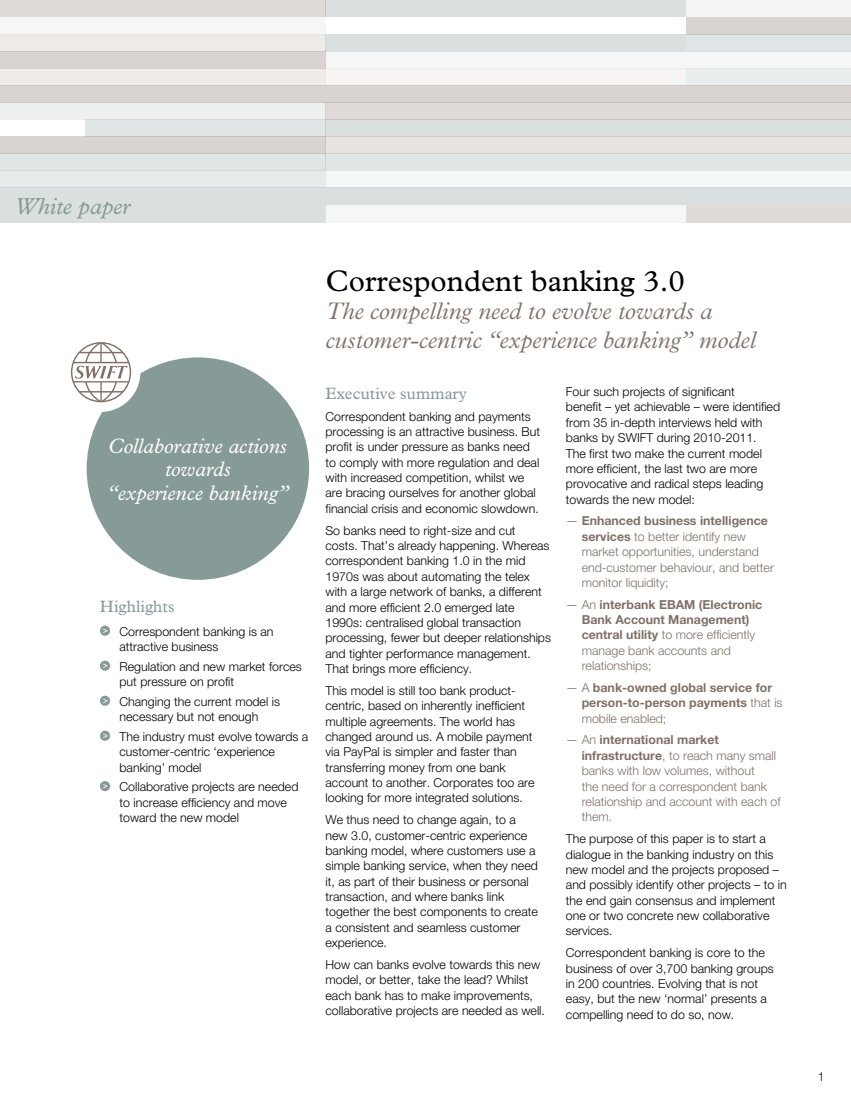
<style>
.page{position:relative;width:851px;height:1106px;background:#fff}
.page>*{position:absolute;margin:0;border:0;box-sizing:border-box;transform-origin:0 0}
.t1{font:30px "Plantin Std";color:#000}
.t2{font:italic 300 24px/28.5px "Plantin Std";color:#807067}
.t3{font:italic 23.25px "Plantin Std";color:#869a98}
.t4{font:italic 21px/23.2px "Plantin Std";color:#fff;text-align:center}
.t5{font:16.5px "Plantin Std";color:#869a98}
.t6{font:300 12.3px/15.3px "Helvetica Neue LT Std";color:#000}
.t7{font:300 12.3px/15.3px "Helvetica Neue LT Std";color:#807067}
.t8{font:700 12.3px/15.3px "Helvetica Neue LT Std";color:#807067}
.s1{font-weight:700}
.s2{font-weight:300}
</style>
<div class="page">
<svg style="left:100px;top:625px;width:10px;height:10px"></svg>
<svg style="left:103px;top:628px;width:5px;height:5px"></svg>
<svg style="left:100px;top:660px;width:10px;height:10px"></svg>
<svg style="left:103px;top:663px;width:5px;height:5px"></svg>
<svg style="left:100px;top:695px;width:10px;height:10px"></svg>
<svg style="left:103px;top:698px;width:5px;height:5px"></svg>
<svg style="left:100px;top:730px;width:10px;height:10px"></svg>
<svg style="left:103px;top:733px;width:5px;height:5px"></svg>
<div style="left:100px;top:781px;width:10px;height:10px;background:#869a98;border-radius:50%"></div>
<svg style="left:103px;top:784px;width:5px;height:4px"></svg>
<div style="left:0;top:17px;width:325px;height:17px;background:#f5f6f6"></div>
<div style="left:0;top:102px;width:325px;height:18px;background:#eef0f0"></div>
<div style="left:85px;top:120px;width:240px;height:17px;background:#e0e5e5"></div>
<div style="left:0;top:154px;width:325px;height:17px;background:#e0e5e5"></div>
<div style="left:0;top:171px;width:325px;height:17px;background:#e7ebea"></div>
<div style="left:0;top:205px;width:325px;height:17px;background:#dae0e0"></div>
<div style="left:325px;top:0;width:361px;height:17px;background:#dae0e0"></div>
<div style="left:325px;top:34px;width:361px;height:17px;background:#dae0e0"></div>
<div style="left:325px;top:51px;width:525px;height:17px;background:#f5f6f6"></div>
<div style="left:325px;top:120px;width:525px;height:17px;background:#dae0e0"></div>
<div style="left:325px;top:154px;width:525px;height:17px;background:#e0e5e5"></div>
<div style="left:325px;top:171px;width:525px;height:17px;background:#f5f6f6"></div>
<div style="left:0;top:188px;width:850px;height:17px;background:#dae0e0"></div>
<div style="left:325px;top:205px;width:361px;height:17px;background:#f5f6f6"></div>
<div style="left:686px;top:34px;width:164px;height:17px;background:#e0e5e5"></div>
<div style="left:686px;top:68px;width:164px;height:17px;background:#eaeded"></div>
<div style="left:0;top:0;width:325px;height:17px;background:#e0dbd9"></div>
<div style="left:0;top:34px;width:325px;height:17px;background:#eeebe9"></div>
<div style="left:0;top:51px;width:325px;height:17px;background:#d9d4d1"></div>
<div style="left:0;top:68px;width:325px;height:17px;background:#eeebe9"></div>
<div style="left:0;top:137px;width:325px;height:17px;background:#d9d4d1"></div>
<div style="left:325px;top:68px;width:361px;height:17px;background:#f6f4f3"></div>
<div style="left:0;top:85px;width:850px;height:17px;background:#d9d4d1"></div>
<div style="left:325px;top:102px;width:525px;height:18px;background:#e0dbd9"></div>
<div style="left:325px;top:137px;width:525px;height:17px;background:#e7e3e1"></div>
<div style="left:686px;top:0;width:164px;height:17px;background:#f6f4f3"></div>
<div style="left:686px;top:17px;width:164px;height:17px;background:#d9d4d1"></div>
<div style="left:686px;top:205px;width:164px;height:17px;background:#e0dbd9"></div>
<div style="left:87px;top:357px;width:222px;height:223px;background:#869a98;border-radius:50%"></div>
<div style="left:61px;top:333px;width:79px;height:79px;background:#fff;border-radius:50%"></div>
<svg style="left:71px;top:342px;width:60px;height:60px"></svg>
<h3 class="t3" style="left:15px;top:192px;width:117px">White paper</h3>
<h3 class="t4" style="left:106px;top:434px;width:184px">Collaborative actions towards<br>“experience banking”</h3>
<h3 class="t5" style="left:100px;top:597px;width:76px">Highlights</h3>
<p class="t6" style="left:119px;top:623px;width:156px">Correspondent banking is an attractive business</p>
<p class="t6" style="left:119px;top:658px;width:184px">Regulation and new market forces put pressure on profit</p>
<p class="t6" style="left:119px;top:693px;width:162px">Changing the current model is necessary but not enough</p>
<p class="t6" style="left:119px;top:728px;width:190px">The industry must evolve towards a customer-centric ‘experience banking’ model</p>
<p class="t6" style="left:119px;top:779px;width:180px">Collaborative projects are needed to increase efficiency and move toward the new model</p>
<h1 class="t1" style="left:325px;top:264px;width:361px">Correspondent banking 3.0</h1>
<h2 class="t2" style="left:325px;top:298px;width:431px">The compelling need to evolve towards a customer-centric “experience banking” model</h2>
<h3 class="t5" style="left:325px;top:384px;width:143px">Executive summary</h3>
<p class="t6" style="left:325px;top:408px;width:216px">Correspondent banking and payments processing is an attractive business. But profit is under pressure as banks need to comply with more regulation and deal with increased competition, whilst we are bracing ourselves for another global financial crisis and economic slowdown.</p>
<p class="t6" style="left:325px;top:522px;width:227px">So banks need to right-size and cut costs. That’s already happening. Whereas correspondent banking 1.0 in the mid 1970s was about automating the telex with a large network of banks, a different and more efficient 2.0 emerged late 1990s: centralised global transaction processing, fewer but deeper relationships and tighter performance management.<br>That brings more efficiency.</p>
<p class="t6" style="left:325px;top:682px;width:210px">This model is still too bank product&shy;centric, based on inherently inefficient multiple agreements. The world has changed around us. A mobile payment via PayPal is simpler and faster than transferring money from one bank account to another. Corporates too are looking for more integrated solutions.</p>
<p class="t6" style="left:325px;top:812px;width:214px">We thus need to change again, to a new 3.0, customer-centric experience banking model, where customers use a simple banking service, when they need it, as part of their business or personal transaction, and where banks link together the best components to create a consistent and seamless customer experience.</p>
<p class="t6" style="left:325px;top:956px;width:221px">How can banks evolve towards this new model, or better, take the lead? Whilst each bank has to make improvements, collaborative projects are needed as well.</p>
<p class="t6" style="left:566px;top:384px;width:216px">Four such projects of significant<br>benefit – yet achievable – were identified from 35 in-depth interviews held with banks by SWIFT during 2010-2011.<br>The first two make the current model more efficient, the last two are more provocative and radical steps leading towards the new model:</p>
<p class="t7" style="left:581px;top:513px;width:194px;text-indent:-16px">— <span class="s1">Enhanced business intelligence services</span> to better identify new market opportunities, understand end-customer behaviour, and better monitor liquidity;</p>
<p class="t8" style="left:581px;top:596px;width:182px;text-indent:-16px"><span class="s2">— An</span> interbank EBAM (Electronic<br>Bank Account Management) central utility <span class="s2">to more efficiently manage bank accounts and relationships;</span></p>
<p class="t8" style="left:581px;top:679px;width:202px;text-indent:-16px"><span class="s2">— A</span> bank-owned global service for person-to-person payments <span class="s2">that is mobile enabled;</span></p>
<p class="t7" style="left:581px;top:732px;width:200px;text-indent:-16px">— An <span class="s1">international market infrastructure</span>, to reach many small banks with low volumes, without<br>the need for a correspondent bank relationship and account with each of them.</p>
<p class="t6" style="left:566px;top:830px;width:222px">The purpose of this paper is to start a dialogue in the banking industry on this new model and the projects proposed – and possibly identify other projects – to in the end gain consensus and implement one or two concrete new collaborative services.</p>
<p class="t6" style="left:566px;top:944px;width:209px">Correspondent banking is core to the business of over 3,700 banking groups in 200 countries. Evolving that is not easy, but the new ‘normal’ presents a compelling need to do so, now.</p>
<p class="t6" style="left:817px;top:1068px;width:8px">1</p>
</div>
